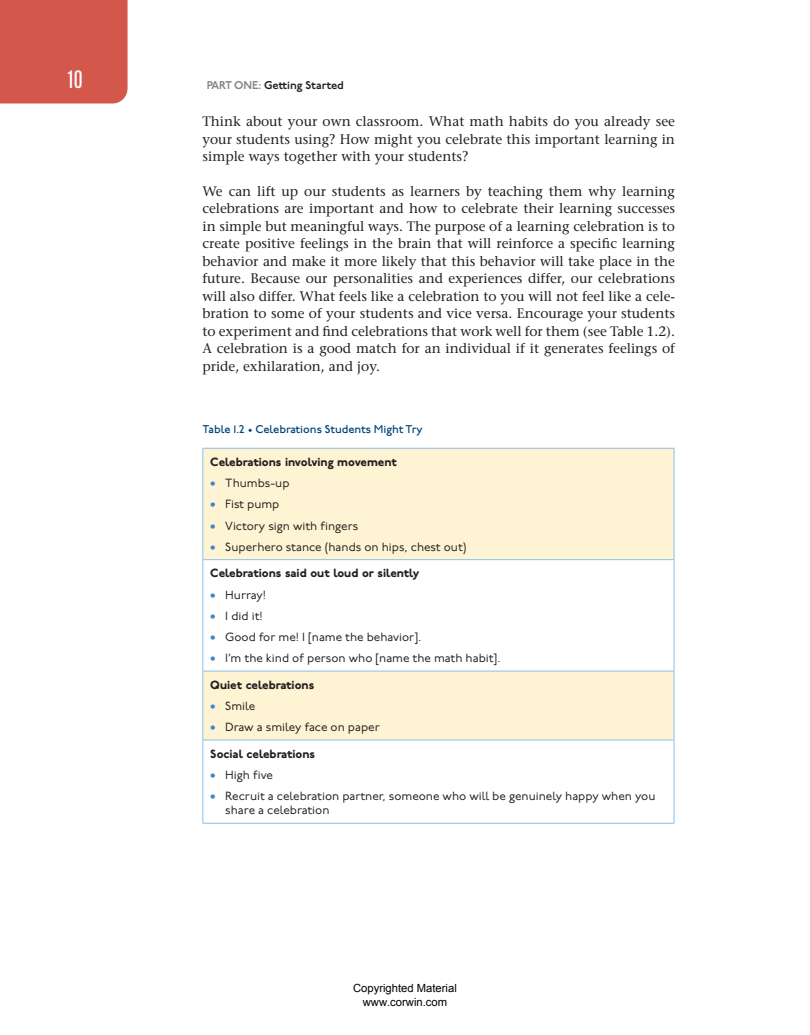
<style>
.page{position:relative;width:810px;height:1035px;background:#fff}
.page>*{position:absolute;margin:0;border:0;box-sizing:border-box;transform-origin:0 0}
.t1{font:20px "Antonio";color:#fff}
.t2{font:500 13.75px/17.5px "Stone Serif Std";color:#231f20;text-align:justify}
.t3{font:11.88px/14.4px "P22 Underground CY";color:#231f20}
.t4{font:800 11.88px "P22 Underground CY";color:#231f20}
.t5{font:500 11.25px "P22 Underground CY";color:#014478}
.t6{font:11.25px/13.5px "Arial";color:#000;text-align:center}
.t7{font:600 11.25px "P22 Underground CY";color:#231f20}
.s1{color:#808285}
.s2{color:#3989c8}
</style>
<div class="page">
<div style="left:203px;top:449px;width:471px;height:110px;background:#fef3d2"></div>
<svg style="left:203px;top:560px;width:471px;height:263px"></svg>
<hr style="left:202px;top:448px;width:472px;height:1px;background:#89c1e9">
<hr style="left:202px;top:449px;width:1px;height:110px;background:#89c1e9">
<hr style="left:674px;top:449px;width:1px;height:110px;background:#89c1e9">
<hr style="left:202px;top:559px;width:472px;height:1px;background:#89c1e9">
<hr style="left:202px;top:560px;width:1px;height:111px;background:#89c1e9">
<hr style="left:674px;top:560px;width:1px;height:111px;background:#89c1e9">
<hr style="left:202px;top:671px;width:472px;height:1px;background:#89c1e9">
<hr style="left:202px;top:671px;width:1px;height:69px;background:#89c1e9">
<hr style="left:674px;top:671px;width:1px;height:69px;background:#89c1e9">
<hr style="left:202px;top:740px;width:472px;height:1px;background:#89c1e9">
<hr style="left:202px;top:740px;width:1px;height:83px;background:#89c1e9">
<hr style="left:674px;top:740px;width:1px;height:83px;background:#89c1e9">
<hr style="left:202px;top:823px;width:472px;height:1px;background:#89c1e9">
<div style="left:0;top:0;width:128px;height:103px;background:#d3574a"></div>
<h1 class="t1" style="left:68px;top:65px;width:17px">10</h1>
<p class="t7" style="left:206px;top:78px;width:139px"><span class="s1">PART ONE:</span> Getting Started</p>
<p class="t2" style="left:202px;top:113px;width:474px">Think about your own classroom. What math habits do you already see your students using? How might you celebrate this important learning in simple ways together with your students?</p>
<p class="t2" style="left:202px;top:182px;width:474px">We can lift up our students as learners by teaching them why learning celebrations are important and how to celebrate their learning successes in simple but meaningful ways. The purpose of a learning celebration is to create positive feelings in the brain that will reinforce a specific learning behavior and make it more likely that this behavior will take place in the future. Because our personalities and experiences differ, our celebrations will also differ. What feels like a celebration to you will not feel like a cele&shy;bration to some of your students and vice versa. Encourage your students to experiment and find celebrations that work well for them (see Table 1.2).<br>A celebration is a good match for an individual if it generates feelings of pride, exhilaration, and joy.</p>
<p class="t5" style="left:202px;top:423px;width:222px">Table 1.2 • Celebrations Students Might Try</p>
<p class="t4" style="left:210px;top:455px;width:188px">Celebrations involving movement</p>
<p class="t3" style="left:210px;top:477px;width:81px"><span class="s2">•</span> Thumbs-up</p>
<p class="t3" style="left:210px;top:498px;width:71px"><span class="s2">•</span> Fist pump</p>
<p class="t3" style="left:210px;top:519px;width:150px"><span class="s2">•</span> Victory sign with fingers</p>
<p class="t3" style="left:210px;top:540px;width:258px"><span class="s2">•</span> Superhero stance (hands on hips, chest out)</p>
<p class="t4" style="left:210px;top:566px;width:211px">Celebrations said out loud or silently</p>
<p class="t3" style="left:210px;top:588px;width:57px"><span class="s2">•</span> Hurray!</p>
<p class="t3" style="left:210px;top:609px;width:54px"><span class="s2">•</span> I did it!</p>
<p class="t3" style="left:210px;top:630px;width:212px"><span class="s2">•</span> Good for me! I [name the behavior].</p>
<p class="t3" style="left:210px;top:652px;width:292px"><span class="s2">•</span> I’m the kind of person who [name the math habit].</p>
<p class="t4" style="left:210px;top:678px;width:106px">Quiet celebrations</p>
<p class="t3" style="left:210px;top:699px;width:47px"><span class="s2">•</span> Smile</p>
<p class="t3" style="left:210px;top:721px;width:171px"><span class="s2">•</span> Draw a smiley face on paper</p>
<p class="t4" style="left:210px;top:747px;width:106px">Social celebrations</p>
<p class="t3" style="left:210px;top:768px;width:64px"><span class="s2">•</span> High five</p>
<p class="t3" style="left:225px;top:789px;width:432px;text-indent:-15px"><span class="s2">•</span> Recruit a celebration partner, someone who will be genuinely happy when you share a celebration</p>
<p class="t6" style="left:353px;top:981px;width:105px">Copyrighted Material www.corwin.com</p>
</div>
